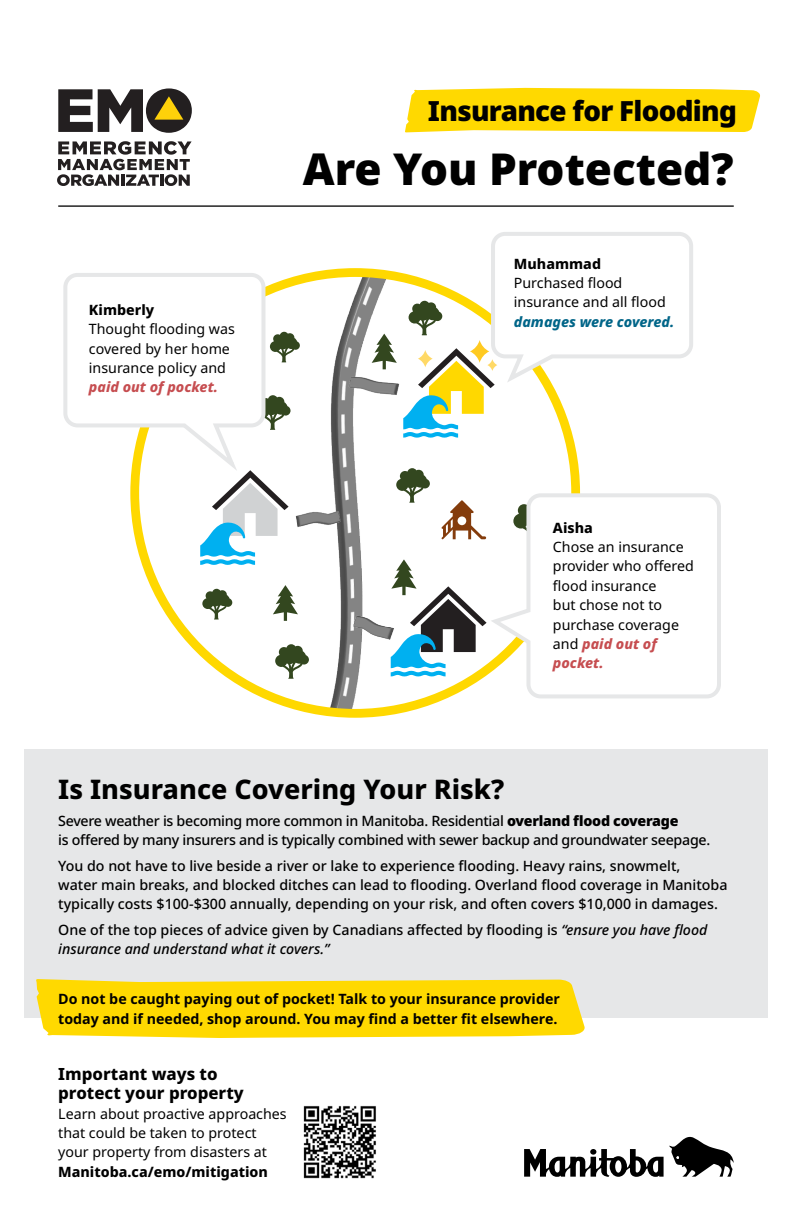
<style>
.page{position:relative;width:792px;height:1224px;background:#fff}
.page>*{position:absolute;margin:0;border:0;box-sizing:border-box;transform-origin:0 0}
.t1{font:900 44px "Noto Sans";color:#000}
.t2{font:900 27.8px "Noto Sans";letter-spacing:-.025em;color:#000}
.body_copy{font:800 27px "Noto Sans";color:#000}
.body_copy-2{font:800 16.8px/19.4px "Noto Sans";color:#000}
.body_copy-3{font:500 14.2px/19.4px "Noto Sans";color:#000}
.body_copy-4{font:14.2px/19.4px "Noto Sans";color:#000}
.body_copy-5{font:500 14.2px/19.4px "Noto Sans";letter-spacing:-.02em;color:#000}
.body_copy-6{font:700 14.2px/19.4px "Noto Sans";color:#000}
.body_copy-7{font:800 14.2px "Noto Sans";color:#000}
.s1{font-weight:800;font-style:italic;color:#c64d50}
.s2{font-weight:800;font-style:italic;color:#006588}
.s3{font-weight:900}
.s4{font-style:italic}
.s5{font-weight:800}
</style>
<div class="page">
<svg style="left:57px;top:141px;width:135px;height:45px"></svg>
<svg style="left:58px;top:88px;width:134px;height:45px"></svg>
<svg style="left:405px;top:88px;width:356px;height:44px;background:#ffdb10"></svg>
<img style="left:130px;top:268px;width:356px;height:450px">
<img style="left:349px;top:613px;width:42px;height:27px">
<img style="left:294px;top:498px;width:49px;height:43px">
<img style="left:345px;top:374px;width:56px;height:22px">
<svg style="left:372px;top:334px;width:25px;height:35px"></svg>
<svg style="left:202px;top:589px;width:30px;height:30px"></svg>
<svg style="left:275px;top:644px;width:34px;height:35px"></svg>
<svg style="left:396px;top:468px;width:34px;height:35px"></svg>
<svg style="left:273px;top:585px;width:25px;height:36px"></svg>
<svg style="left:200px;top:470px;width:89px;height:95px"></svg>
<svg style="left:391px;top:559px;width:95px;height:117px"></svg>
<svg style="left:441px;top:500px;width:45px;height:39px"></svg>
<svg style="left:267px;top:275px;width:33px;height:189px"></svg>
<svg style="left:63px;top:271px;width:204px;height:207px"></svg>
<svg style="left:486px;top:491px;width:235px;height:208px"></svg>
<svg style="left:403px;top:232px;width:290px;height:206px"></svg>
<div style="left:24px;top:749px;width:744px;height:269px;background:#e6e7e8"></div>
<svg style="left:36px;top:979px;width:549px;height:59px;background:#fdda11"></svg>
<img style="left:303px;top:1105px;width:73px;height:74px">
<svg style="left:524px;top:1136px;width:210px;height:41px"></svg>
<hr style="left:58px;top:205px;width:676px;height:2px;background:#000">
<p class="body_copy-7" style="left:89px;top:299px;width:67px">Kimberly</p>
<p class="body_copy-4" style="left:89px;top:320px;width:147px">Thought flooding was covered by her home insurance policy and <span class="s1">paid out of pocket.</span></p>
<p class="t2" style="left:428px;top:90px;width:311px">Insurance for Flooding</p>
<p class="t1" style="left:303px;top:136px;width:432px">Are You Protected?</p>
<p class="body_copy-7" style="left:514px;top:253px;width:89px">Muhammad</p>
<p class="body_copy-4" style="left:514px;top:273px;width:162px">Purchased flood insurance and all flood <span class="s2">damages were covered.</span></p>
<p class="body_copy-7" style="left:553px;top:517px;width:41px">Aisha</p>
<p class="body_copy-4" style="left:553px;top:537px;width:143px">Chose an insurance provider who offered flood insurance<br>but chose not to purchase coverage and <span class="s1">paid out of pocket.</span></p>
<p class="body_copy" style="left:58px;top:770px;width:448px">Is Insurance Covering Your Risk?</p>
<p class="body_copy-5" style="left:58px;top:811px;width:654px">Severe weather is becoming more common in Manitoba. Residential <span class="s3">overland flood coverage<br></span>is offered by many insurers and is typically combined with sewer backup and groundwater seepage.</p>
<p class="body_copy-3" style="left:58px;top:856px;width:671px">You do not have to live beside a river or lake to experience flooding. Heavy rains, snowmelt,<br>water main breaks, and blocked ditches can lead to flooding. Overland flood coverage in Manitoba typically costs $100-$300 annually, depending on your risk, and often covers $10,000 in damages.</p>
<p class="body_copy-3" style="left:58px;top:920px;width:651px">One of the top pieces of advice given by Canadians affected by flooding is <span class="s4">“ensure you have flood insurance and understand what it covers.”</span></p>
<p class="body_copy-6" style="left:58px;top:990px;width:503px">Do not be caught paying out of pocket! Talk to your insurance provider today and if needed, shop around. You may find a better fit elsewhere.</p>
<p class="body_copy-2" style="left:58px;top:1064px;width:187px">Important ways to protect your property</p>
<p class="body_copy-4" style="left:58px;top:1104px;width:230px">Learn about proactive approaches that could be taken to protect your property from disasters at<br><span class="s5">Manitoba.ca/emo/mitigation</span></p>
</div>
